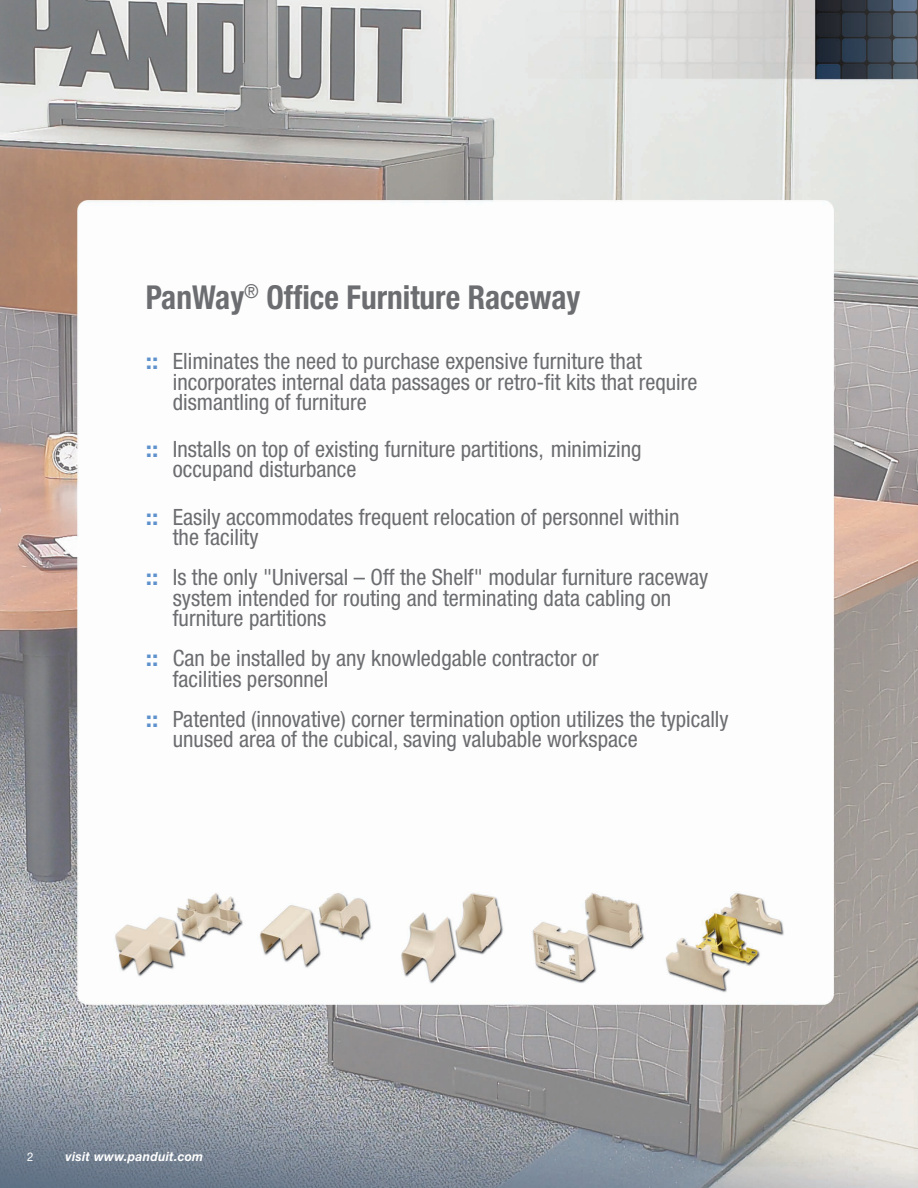
<style>
.page{position:relative;width:918px;height:1188px;background:#fff}
.page>*{position:absolute;margin:0;border:0;box-sizing:border-box;transform-origin:0 0}
.t1{font:700 condensed 33px "Helvetica Neue LT Std";color:#6c6d70;scale:.95 1}
.t2{font:condensed 22.5px/20.2px "Helvetica Neue LT Std";color:#6c6d70}
.t3{font:italic 700 12.75px "Helvetica Neue LT Std";letter-spacing:.025em;color:#fff;scale:.95 1}
.t4{font:12px "Helvetica Neue LT Std";color:#fff;scale:.95 1}
.s1{font-weight:700;font-stretch:normal;color:#5f92cd}
</style>
<div class="page">
<img style="left:0;top:0;width:918px;height:1188px">
<h1 class="t1" style="left:146px;top:277px;width:459px">PanWay<sup>®</sup> Office Furniture Raceway</h1>
<p class="t2" style="left:173px;top:351px;width:526px;text-indent:-27px"><span class="s1">::</span> Eliminates the need to purchase expensive furniture that incorporates internal data passages or retro-fit kits that require dismantling of furniture</p>
<p class="t2" style="left:173px;top:439px;width:470px;text-indent:-27px"><span class="s1">::</span> Installs on top of existing furniture partitions, minimizing occupand disturbance</p>
<p class="t2" style="left:173px;top:506px;width:508px;text-indent:-27px"><span class="s1">::</span> Easily accommodates frequent relocation of personnel within the facility</p>
<p class="t2" style="left:173px;top:567px;width:537px;text-indent:-27px"><span class="s1">::</span> Is the only "Universal – Off the Shelf" modular furniture raceway system intended for routing and terminating data cabling on furniture partitions</p>
<p class="t2" style="left:173px;top:648px;width:427px;text-indent:-27px"><span class="s1">::</span> Can be installed by any knowledgable contractor or facilities personnel</p>
<p class="t2" style="left:173px;top:709px;width:557px;text-indent:-27px"><span class="s1">::</span> Patented (innovative) corner termination option utilizes the typically unused area of the cubical, saving valubable workspace</p>
<p class="t4" style="left:27px;top:1149px;width:8px">2</p>
<p class="t3" style="left:66px;top:1149px;width:146px">visit www.panduit.com</p>
</div>
